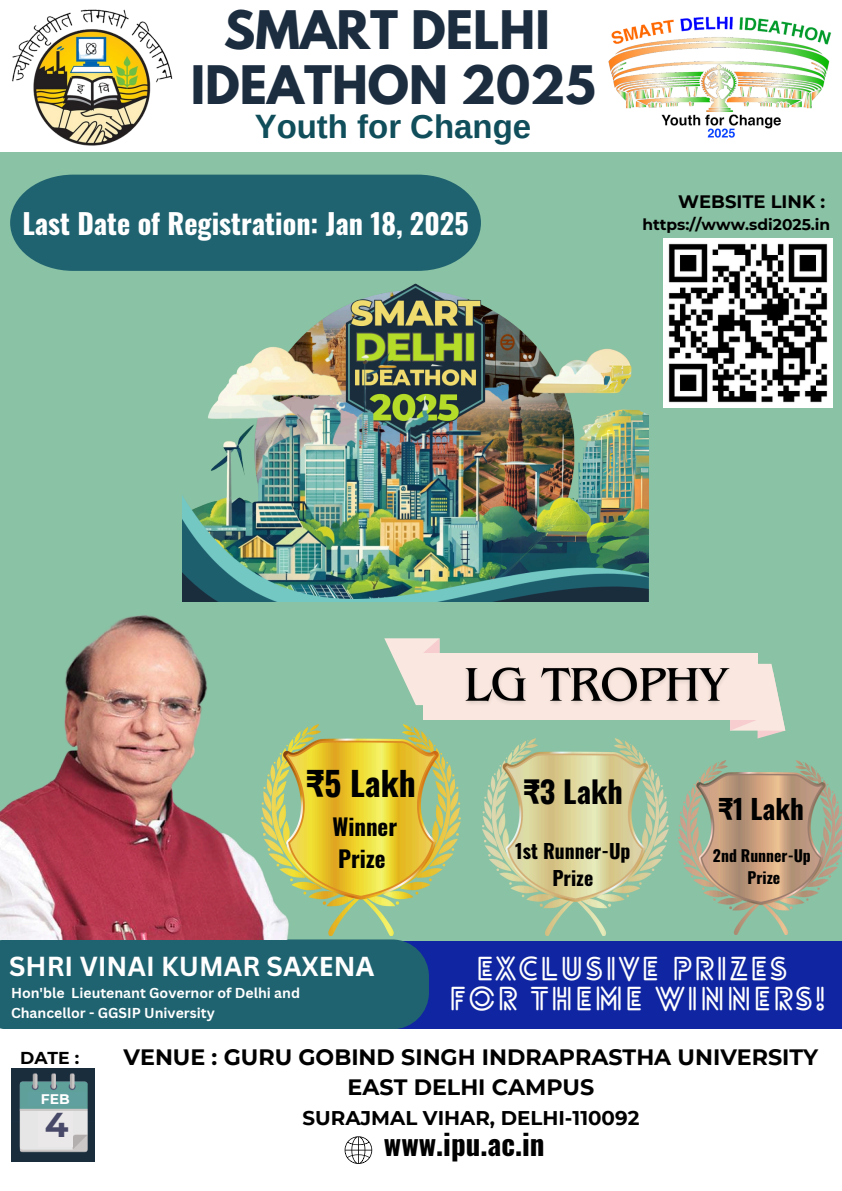
<style>
.page{position:relative;width:842px;height:1191px;background:#fff}
.page>*{position:absolute;margin:0;border:0;box-sizing:border-box;transform-origin:0 0}
.t1{font:700 47px/54.8px "League Spartan";color:#1c2d40;text-align:center}
.t2{font:700 34.4px "Montserrat";color:#484868}
.t3{font:700 33.3px "Oswald";color:#000}
.t4{font:700 33px "Arimo";color:#0f4e5a}
.t5{font:700 32px/30px "Lovelo Line";letter-spacing:.06em;color:#fff;text-align:center}
.t6{font:700 30.3px "Oswald";color:#000}
.t7{font:700 29.2px "Oswald";color:#000}
.t8{font:700 28.2px "Oswald";color:#fff}
.t9{font:700 27.1px "Oswald";color:#000}
.t10{font:700 26.8px "Canva Sans";color:#fff}
.t11{font:700 22.9px "Oswald";color:#000}
.t12{font:700 22.2px/30.8px "Montserrat";color:#000;text-align:center}
.t13{font:700 19.8px "Montserrat";color:#000}
.t14{font:700 19.7px "Oswald";color:#000}
.t15{font:700 18px "Montserrat";color:#000}
.t16{font:700 17.2px "Montserrat";color:#000}
.t17{font:700 15.7px "Oswald";color:#000}
.t18{font:700 15.5px "Montserrat";color:#000}
.t19{font:700 14px "Canva Sans";color:#fff}
.t20{font:700 13.9px "Montserrat";color:#fff}
.s1{font-family:"Noto Sans"}
</style>
<div class="page">
<div style="left:0;top:0;width:842px;height:1190px;background:#89c2a4"></div>
<img style="left:183px;top:283px;width:466px;height:318px">
<img style="left:664px;top:239px;width:168px;height:168px">
<div style="left:0;top:1018px;width:842px;height:172px;background:#fff"></div>
<img style="left:11px;top:1068px;width:83px;height:93px">
<div style="left:393px;top:941px;width:449px;height:88px;background:#1025a1"></div>
<div style="left:0;top:939px;width:429px;height:90px;background:#206370"></div>
<div style="left:28px;top:1091px;width:58px;height:14px;background:#60a19f"></div>
<div style="left:38px;top:1110px;width:34px;height:36px;background:#eae8e8"></div>
<div style="left:0;top:0;width:842px;height:152px;background:#fff"></div>
<img style="left:12px;top:9px;width:160px;height:137px">
<img style="left:0;top:599px;width:305px;height:340px">
<img style="left:262px;top:724px;width:199px;height:211px">
<img style="left:482px;top:738px;width:186px;height:197px">
<img style="left:679px;top:760px;width:163px;height:174px">
<div style="left:10px;top:175px;width:471px;height:96px;background:#206370"></div>
<svg style="left:344px;top:1136px;width:29px;height:28px"></svg>
<img style="left:608px;top:16px;width:224px;height:122px">
<svg style="left:730px;top:663px;width:55px;height:75px"></svg>
<svg style="left:384px;top:638px;width:55px;height:67px"></svg>
<div style="left:423px;top:652px;width:334px;height:67px;background:#fae8e0"></div>
<img style="left:465px;top:667px;width:265px;height:37px">
<p class="t1" style="left:191px;top:9px;width:406px">SMART DELHI<br>IDEATHON 2025</p>
<h4 class="t4" style="left:255px;top:108px;width:278px">Youth for Change</h4>
<p class="t8" style="left:22px;top:202px;width:448px">Last Date of Registration: Jan 18, 2025</p>
<p class="t15" style="left:678px;top:190px;width:148px">WEBSITE LINK :</p>
<p class="t18" style="left:642px;top:215px;width:189px">https://www.sdi2025.in</p>
<p class="t3" style="left:305px;top:757px;width:112px">₹5 Lakh</p>
<p class="t11" style="left:332px;top:808px;width:66px">Winner</p>
<p class="t11" style="left:338px;top:840px;width:49px">Prize</p>
<p class="t6" style="left:522px;top:767px;width:102px">₹3 Lakh</p>
<p class="t14" style="left:515px;top:835px;width:117px">1st Runner-Up</p>
<p class="t14" style="left:552px;top:862px;width:42px">Prize</p>
<h5 class="t9" style="left:717px;top:787px;width:88px">₹1 Lakh</h5>
<h4 class="t17" style="left:713px;top:843px;width:99px">2nd Runner-Up</h4>
<h6 class="t17" style="left:748px;top:865px;width:34px">Prize</h6>
<h4 class="t10" style="left:9px;top:947px;width:366px">SHRI VINAI KUMAR SAX<span class="s1">ΕΝΑ</span></h4>
<h1 class="t19" style="left:11px;top:983px;width:291px">Hon'ble Lieutenant Governor of Delhi and</h1>
<p class="t19" style="left:11px;top:1002px;width:205px">Chancellor - GGSIP University</p>
<p class="t5" style="left:449px;top:956px;width:378px">EXCLUSIVE PRIZES<br>FOR THEME WINNERS!</p>
<p class="t16" style="left:20px;top:1047px;width:60px">DATE :</p>
<h6 class="t20" style="left:41px;top:1090px;width:30px">FEB</h6>
<p class="t2" style="left:45px;top:1103px;width:25px">4</p>
<p class="t12" style="left:124px;top:1041px;width:696px">VENUE : GURU GOBIND SINGH INDRAPRASTHA UNIVERSITY<br>EAST DELHI CAMPUS</p>
<p class="t13" style="left:303px;top:1105px;width:338px">SURAJMAL VIHAR, DELHI-110092</p>
<p class="t7" style="left:384px;top:1121px;width:162px">www.ipu.ac.in</p>
</div>
